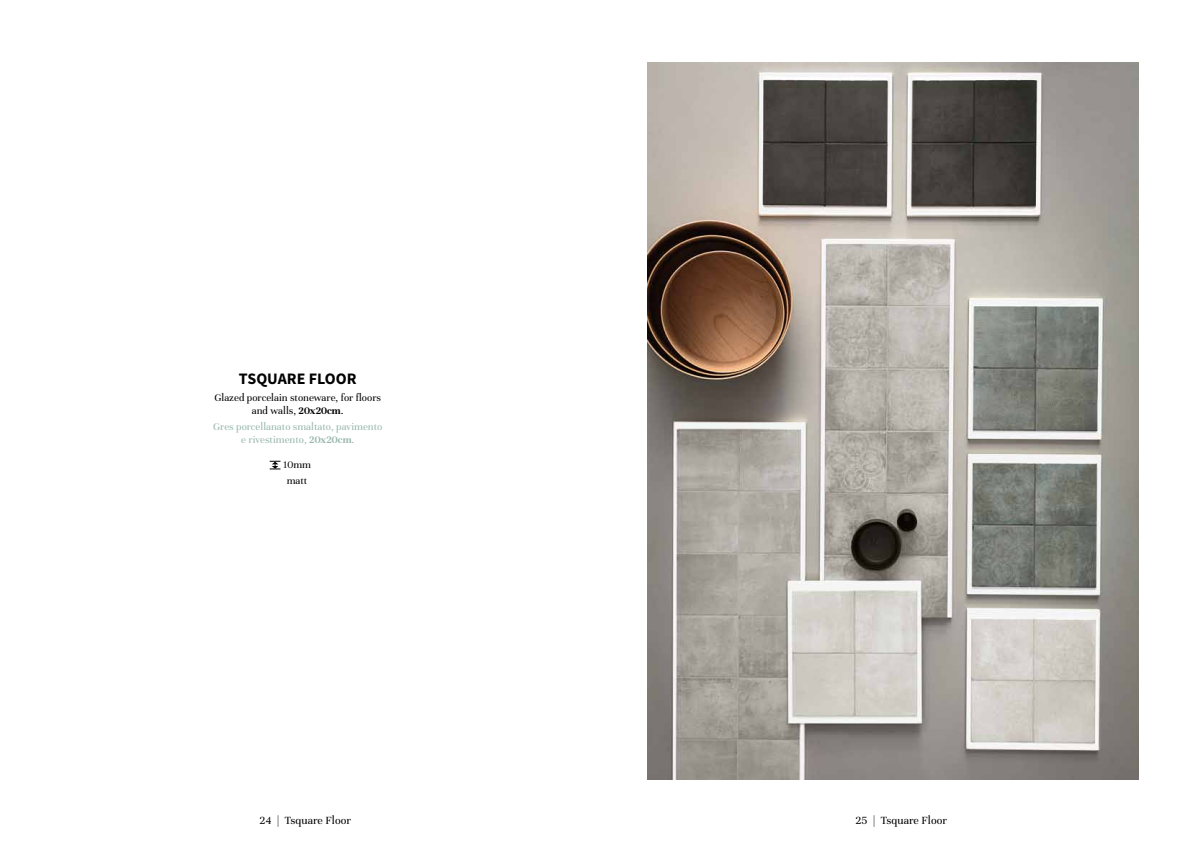
<style>
.page{position:relative;width:1191px;height:842px;background:#fff}
.page>*{position:absolute;margin:0;border:0;box-sizing:border-box;transform-origin:0 0}
.t1{font:700 16px "Source Sans Pro";color:#000}
.t2{font:12px "Unna";color:#000}
.t3{font:11px/13px "Unna";color:#000;text-align:center}
.t4{font:11px/13px "Unna";color:#98b8ad;text-align:center}
.s1{font-weight:700}
</style>
<div class="page">
<svg style="left:270px;top:461px;width:10px;height:9px"></svg>
<img style="left:647px;top:63px;width:491px;height:716px">
<h1 class="t1" style="left:239px;top:368px;width:119px">TSQUARE FLOOR</h1>
<p class="t3" style="left:214px;top:391px;width:168px">Glazed porcelain stoneware, for floors and walls, <span class="s1">20x20cm</span>.</p>
<p class="t4" style="left:213px;top:421px;width:171px">Gres porcellanato smaltato, pavimento e rivestimento, <span class="s1">20x20cm</span>.</p>
<p class="t3" style="left:287px;top:474px;width:22px">matt</p>
<p class="t3" style="left:283px;top:459px;width:29px">10mm</p>
<p class="t2" style="left:260px;top:814px;width:93px">24 | Tsquare Floor</p>
<p class="t2" style="left:855px;top:814px;width:93px">25 | Tsquare Floor</p>
</div>
